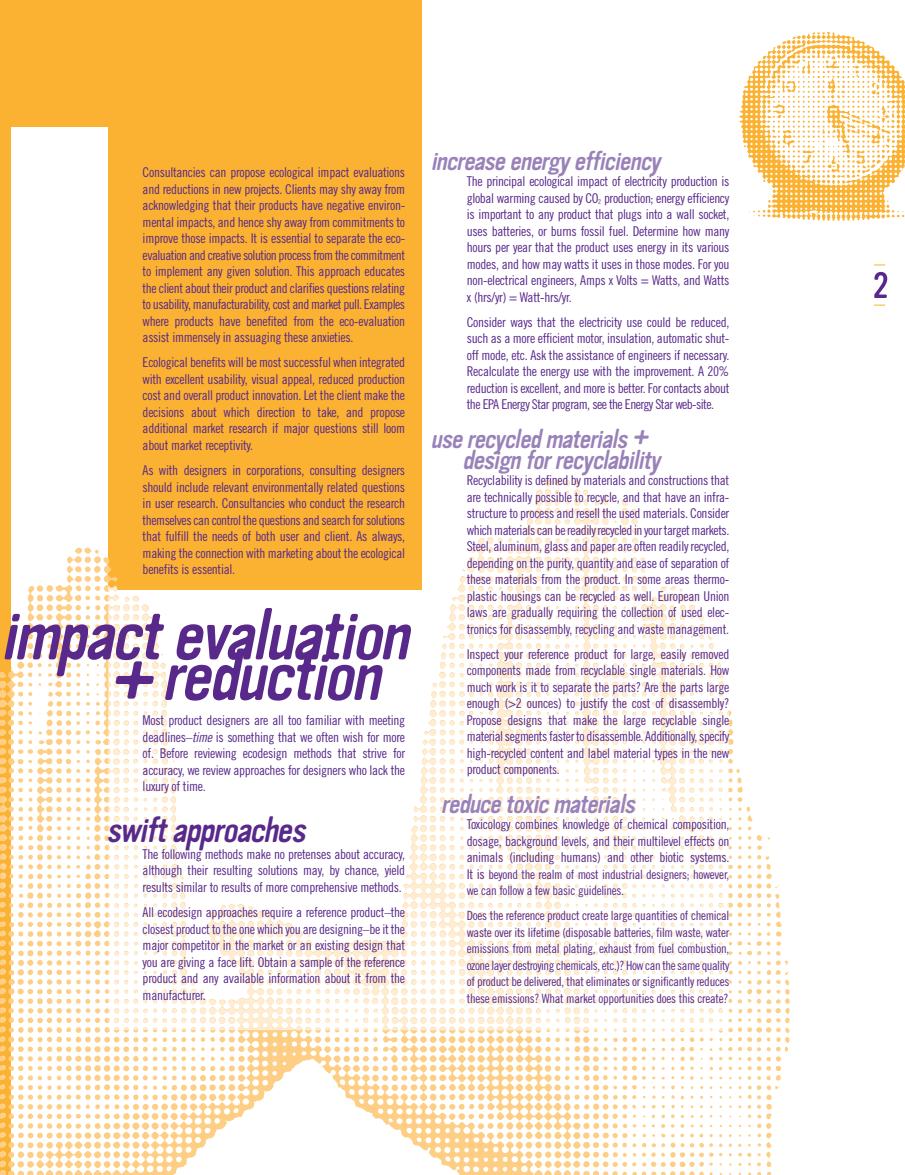
<style>
.page{position:relative;width:905px;height:1175px;background:#fff}
.page>*{position:absolute;margin:0;border:0;box-sizing:border-box;transform-origin:0 0}
.t1{font:italic 72px "Vinyl";letter-spacing:-.02em;color:#58298a}
.t2{font:italic 36px "Vinyl";letter-spacing:-.02em;color:#58298a}
.t3{font:italic 27px/21px "Vinyl";letter-spacing:-.02em;color:#9981b9}
.t4{font:13.5px/16.5px "Trade Gothic Cond Eighteen";letter-spacing:-.02em;color:#58298a;text-align:justify}
.t5{font:12.75px/16.5px "Trade Gothic Cond Eighteen";letter-spacing:-.02em;color:#58298a}
.s1{font-family:"Trade Gothic Cond Eighteen Obl"}
.s2{font-size:12.75px}
.s3{font-size:13.5px}
</style>
<div class="page">
<div style="left:0;top:0;width:10px;height:1174px;background:#fbb131"></div>
<div style="left:108px;top:0;width:313px;height:589px;background:#fbb131"></div>
<div style="left:0;top:0;width:406px;height:126px;background:#fbb131"></div>
<img style="left:0;top:449px;width:790px;height:725px">
<img style="left:108px;top:445px;width:621px;height:585px">
<img style="left:739px;top:32px;width:165px;height:190px">
<svg style="left:874px;top:272px;width:13px;height:26px"></svg>
<p class="t4" style="left:143px;top:165px;width:264px">Consultancies can propose ecological impact evaluations and reductions in new projects. Clients may shy away from acknowledging that their products have negative environ&shy;mental impacts, and hence shy away from commitments to improve those impacts. It is essential to separate the eco&shy;evaluation and creative solution process from the commitment to implement any given solution. This approach educates the client about their product and clarifies questions relating to usability, manufacturability, cost and market pull. Examples where products have benefited from the eco-evaluation assist immensely in assuaging these anxieties.</p>
<p class="t4" style="left:143px;top:355px;width:264px">Ecological benefits will be most successful when integrated with excellent usability, visual appeal, reduced production cost and overall product innovation. Let the client make the decisions about which direction to take, and propose additional market research if major questions still loom about market receptivity.</p>
<p class="t4" style="left:143px;top:463px;width:264px">As with designers in corporations, consulting designers should include relevant environmentally related questions in user research. Consultancies who conduct the research themselves can control the questions and search for solutions that fulfill the needs of both user and client. As always, making the connection with marketing about the ecological benefits is essential.</p>
<h1 class="t1" style="left:4px;top:607px;width:409px">impact evaluation</h1>
<h1 class="t1" style="left:112px;top:648px;width:273px">+ reduction</h1>
<p class="t4" style="left:143px;top:713px;width:264px">Most product designers are all too familiar with meeting deadlines–<span class="s1">time</span> is something that we often wish for more of. Before reviewing ecodesign methods that strive for accuracy, we review approaches for designers who lack the luxury of time.</p>
<h2 class="t2" style="left:108px;top:816px;width:200px">swift approaches</h2>
<p class="t4" style="left:143px;top:847px;width:264px">The following methods make no pretenses about accuracy, although their resulting solutions may, by chance, yield results similar to results of more comprehensive methods.</p>
<p class="t4" style="left:143px;top:905px;width:264px">All ecodesign approaches require a reference product–the closest product to the one which you are designing–be it the major competitor in the market or an existing design that you are giving a face lift. Obtain a sample of the reference product and any available information about it from the manufacturer.</p>
<h3 class="t3" style="left:432px;top:152px;width:231px">increase energy efficiency</h3>
<p class="t4" style="left:467px;top:174px;width:264px">The principal ecological impact of electricity production is global warming caused by CO<sub>2</sub> production; energy efficiency is important to any product that plugs into a wall socket, uses batteries, or burns fossil fuel. Determine how many hours per year that the product uses energy in its various modes, and how may watts it uses in those modes. For you non-electrical engineers, Amps x Volts = Watts, and Watts x (hrs/yr) = Watt-hrs/yr.</p>
<p class="t4" style="left:467px;top:315px;width:264px">Consider ways that the electricity use could be reduced, such as a more efficient motor, insulation, automatic shut&shy;off mode, etc. Ask the assistance of engineers if necessary.<br>Recalculate the energy use with the improvement. A 20% reduction is excellent, and more is better. For contacts about the EPA Energy Star program, see the Energy Star web-site.</p>
<h3 class="t3" style="left:464px;top:430px;width:199px;text-indent:-32px">use recycled materials + design for recyclability</h3>
<p class="t4" style="left:467px;top:473px;width:264px">Recyclability is defined by materials and constructions that are technically possible to recycle, and that have an infra&shy;structure to process and resell the used materials. Consider which materials can be readily recycled in your target markets.<br>Steel, aluminum, glass and paper are often readily recycled, depending on the purity, quantity and ease of separation of these materials from the product. In some areas thermo&shy;plastic housings can be recycled as well. European Union laws are gradually requiring the collection of used elec&shy;tronics for disassembly, recycling and waste management.</p>
<p class="t4" style="left:467px;top:647px;width:264px">Inspect your reference product for large, easily removed components made from recyclable single materials. How much work is it to separate the parts? Are the parts large enough (&gt;2 ounces) to justify the cost of disassembly?<br>Propose designs that make the large recyclable single material segments faster to disassemble. Additionally, specify high-recycled content and label material types in the new product compone<span class="s2">nts.</span></p>
<h3 class="t3" style="left:442px;top:795px;width:195px">reduce toxic materials</h3>
<p class="t4" style="left:467px;top:817px;width:264px">Toxicology combines knowledge of chemical composition, dosage, background levels, and their multilevel effects on animals (including humans) and other biotic systems.</p>
<p class="t5" style="left:467px;top:867px;width:264px"><span class="s3">It is</span> beyond the realm of most industrial designers; however, we can follow a few basic guidelines.</p>
<p class="t5" style="left:467px;top:908px;width:264px;text-align:justify">Does the reference product create large quantities of chemical waste over its lifetime (disposable batteries, film waste, water emissions from metal plating, exhaust from fuel combustion, ozone layer destroying chemicals, etc.)? How can the same quality of product be delivered, that eliminates or significantly reduces these emissions? What market opportunities does this create?</p>
</div>
